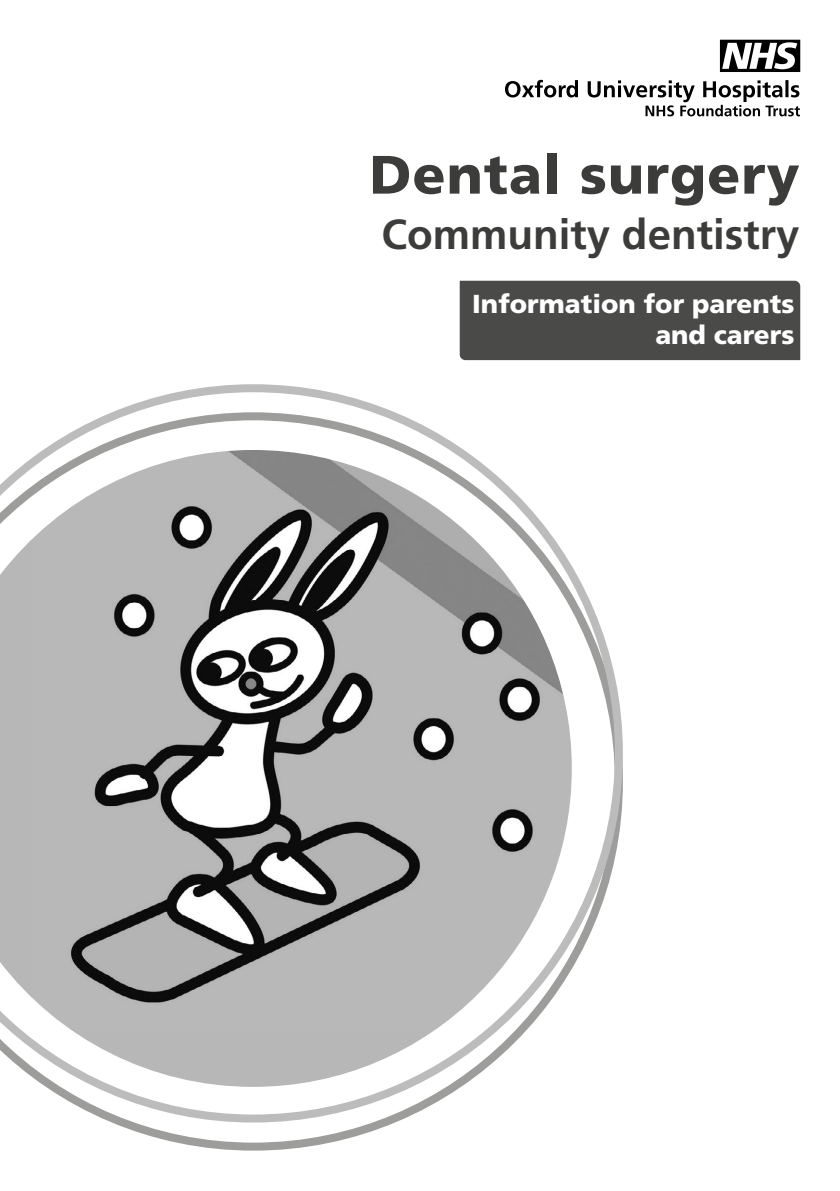
<style>
.page{position:relative;width:840px;height:1191px;background:#fff}
.page>*{position:absolute;margin:0;border:0;box-sizing:border-box;transform-origin:0 0}
.t1{font:900 54px "Frutiger LT Std";letter-spacing:.02em;color:#3c3c3b}
.t2{font:700 42px "Frutiger LT Std";color:#3c3c3b}
.t3{font:900 26px/31.2px "Frutiger LT Std";color:#fff;text-align:right}
</style>
<div class="page">
<svg style="left:505px;top:80px;width:294px;height:36px"></svg>
<svg style="left:719px;top:40px;width:80px;height:32px"></svg>
<div style="left:459px;top:281px;width:340px;height:79px;background:#4a4a49"></div>
<svg style="left:111px;top:1122px;width:285px;height:28px"></svg>
<svg style="left:43px;top:384px;width:579px;height:738px"></svg>
<img style="left:0;top:450px;width:571px;height:636px">
<h1 class="t1" style="left:369px;top:142px;width:431px">Dental surgery</h1>
<h2 class="t2" style="left:381px;top:209px;width:419px">Community dentistry</h2>
<p class="t3" style="left:472px;top:288px;width:323px">Information for parents and carers</p>
</div>
